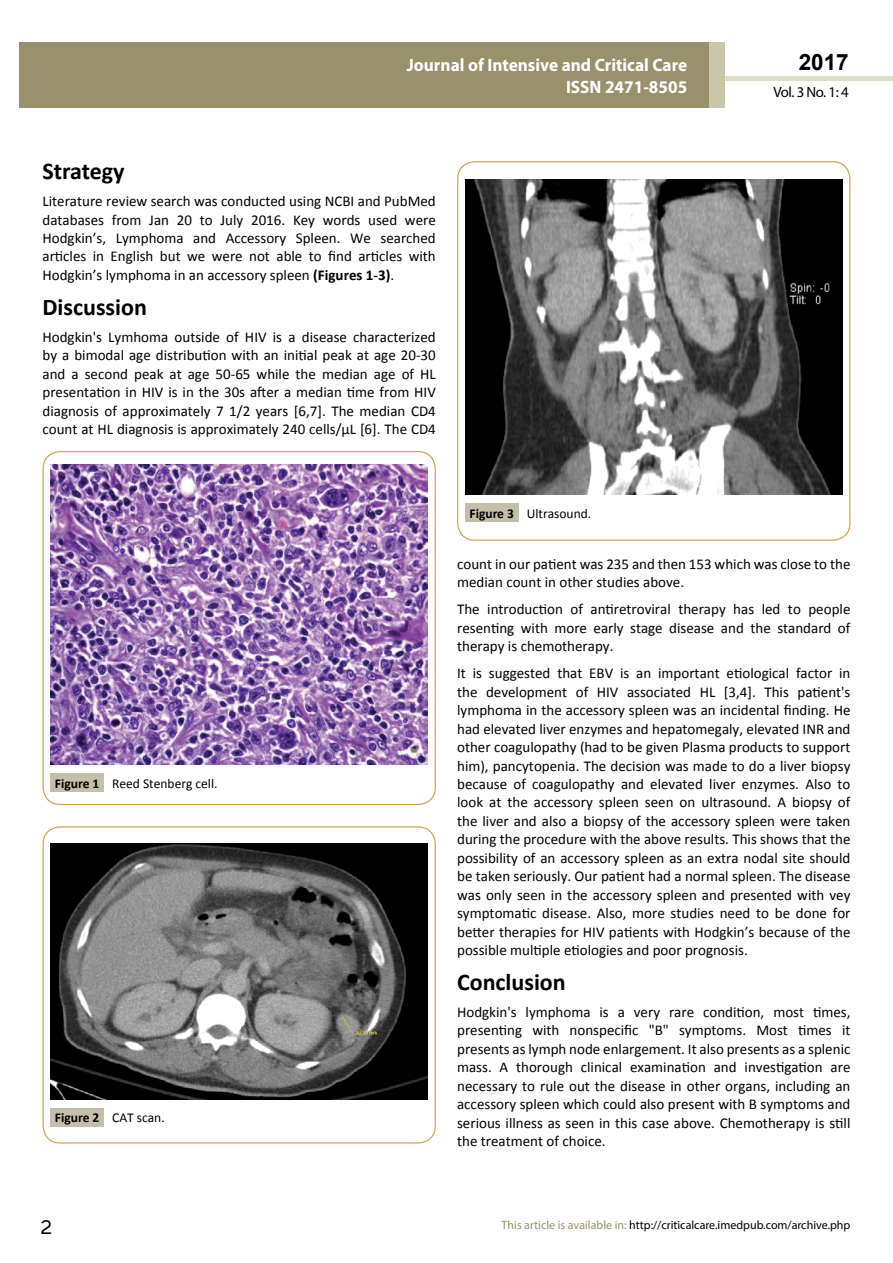
<style>
.page{position:relative;width:893px;height:1263px;background:#fff}
.page>*{position:absolute;margin:0;border:0;box-sizing:border-box;transform-origin:0 0}
.t1{font:25.5px "Tunga";color:#000}
.t2{font:700 24px "Calibri";color:#000}
.t3{font:700 22.5px "Arial";color:#000}
.t4{font:700 18px/21.6px "Myriad Pro";color:#fff;text-align:right;scale:.96 1}
.t5{font:15px/18.5px "Calibri";color:#000;text-align:justify}
.t6{font:14.85px "Myriad Pro";color:#000}
.t7{font:13.5px "Calibri";color:#000}
.t8{font:12px "Myriad Pro";color:#000}
.s1{font-weight:700}
.s2{color:#98916c}
</style>
<div class="page">
<div style="left:725px;top:76px;width:168px;height:5px;background:#dfdec9"></div>
<div style="left:19px;top:42px;width:690px;height:66px;background:#98916c"></div>
<div style="left:709px;top:42px;width:16px;height:66px;background:#c9c7a9"></div>
<div style="left:43px;top:451px;width:393px;height:354px;border:1px solid #caa34f;border-radius:17px"></div>
<img style="left:51px;top:464px;width:377px;height:301px">
<div style="left:51px;top:773px;width:53px;height:19px;background:#c5bfa9"></div>
<div style="left:43px;top:826px;width:393px;height:317px;border:1px solid #caa34f;border-radius:17px"></div>
<img style="left:51px;top:843px;width:377px;height:256px">
<div style="left:51px;top:1108px;width:53px;height:18px;background:#c5bfa9"></div>
<img style="left:465px;top:180px;width:377px;height:315px">
<div style="left:465px;top:503px;width:53px;height:19px;background:#c5bfa9"></div>
<p class="t4" style="left:517px;top:53px;width:198px">ARCHIVOS DE MEDICINA<br>ISSN 1698-9465</p>
<h3 class="t3" style="left:799px;top:47px;width:52px">2017</h3>
<p class="t4" style="left:407px;top:54px;width:294px">Journal of Intensive and Critical Care<br>ISSN 2471-8505</p>
<p class="t6" style="left:773px;top:83px;width:77px">Vol. 3 No. 1: 4</p>
<h2 class="t2" style="left:43px;top:156px;width:84px">Strategy</h2>
<p class="t5" style="left:43px;top:192px;width:395px">Literature review search was conducted using NCBI and PubMed databases from Jan 20 to July 2016. Key words used were Hodgkin’s, Lymphoma and Accessory Spleen. We searched articles in English but we were not able to find articles with Hodgkin’s lymphoma in an accessory spleen <span class="s1">(Figures 1-3)</span>.</p>
<h2 class="t2" style="left:43px;top:292px;width:106px">Discussion</h2>
<p class="t5" style="left:43px;top:328px;width:395px">Hodgkin's Lymhoma outside of HIV is a disease characterized by a bimodal age distribution with an initial peak at age 20-30 and a second peak at age 50-65 while the median age of HL presentation in HIV is in the 30s after a median time from HIV diagnosis of approximately 7 1/2 years [6,7]. The median CD4 count at HL diagnosis is approximately 240 cells/μL [6]. The CD4</p>
<p class="t7" style="left:55px;top:775px;width:164px"><span class="s1">Figure 1</span> Reed Stenberg cell.</p>
<p class="t7" style="left:55px;top:1109px;width:111px"><span class="s1">Figure 2</span> CAT scan.</p>
<p class="t7" style="left:469px;top:505px;width:123px"><span class="s1">Figure 3</span> Ultrasound.</p>
<p class="t5" style="left:457px;top:555px;width:395px">count in our patient was 235 and then 153 which was close to the median count in other studies above.</p>
<p class="t5" style="left:457px;top:600px;width:395px">The introduction of antiretroviral therapy has led to people resenting with more early stage disease and the standard of therapy is chemotherapy.</p>
<p class="t5" style="left:457px;top:664px;width:395px">It is suggested that EBV is an important etiological factor in the development of HIV associated HL [3,4]. This patient's lymphoma in the accessory spleen was an incidental finding. He had elevated liver enzymes and hepatomegaly, elevated INR and other coagulopathy (had to be given Plasma products to support him), pancytopenia. The decision was made to do a liver biopsy because of coagulopathy and elevated liver enzymes. Also to look at the accessory spleen seen on ultrasound. A biopsy of the liver and also a biopsy of the accessory spleen were taken during the procedure with the above results. This shows that the possibility of an accessory spleen as an extra nodal site should be taken seriously. Our patient had a normal spleen. The disease was only seen in the accessory spleen and presented with vey symptomatic disease. Also, more studies need to be done for better therapies for HIV patients with Hodgkin’s because of the possible multiple etiologies and poor prognosis.</p>
<h2 class="t2" style="left:457px;top:967px;width:110px">Conclusion</h2>
<p class="t5" style="left:457px;top:1003px;width:395px">Hodgkin's lymphoma is a very rare condition, most times, presenting with nonspecific "B" symptoms. Most times it presents as lymph node enlargement. It also presents as a splenic mass. A thorough clinical examination and investigation are necessary to rule out the disease in other organs, including an accessory spleen which could also present with B symptoms and serious illness as seen in this case above. Chemotherapy is still the treatment of choice.</p>
<h1 class="t1" style="left:41px;top:1210px;width:13px">2</h1>
<p class="t8" style="left:502px;top:1218px;width:350px"><span class="s2">This article is available in:</span> http://criticalcare.imedpub.com/archive.php</p>
</div>
